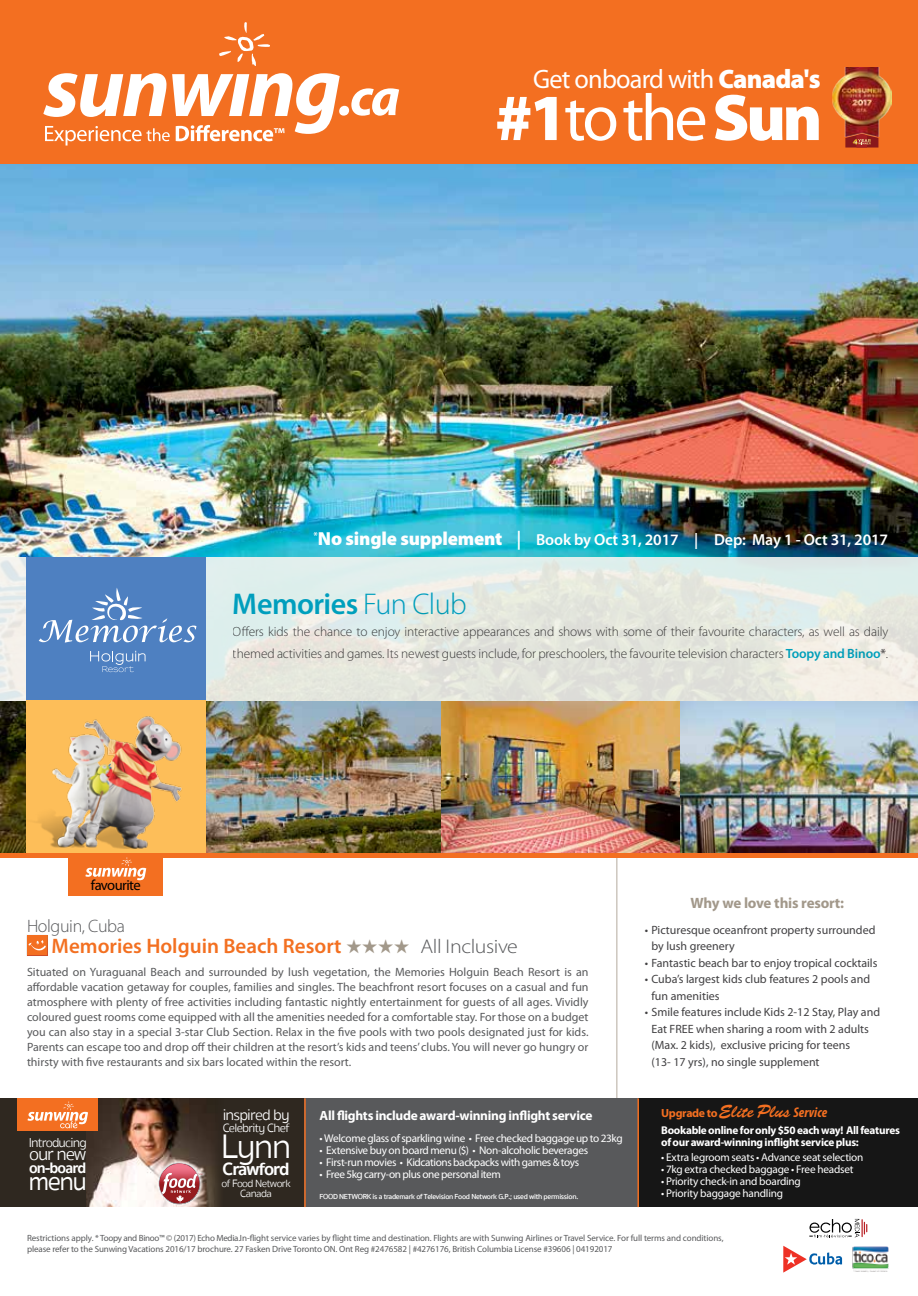
<style>
.page{position:relative;width:918px;height:1296px;background:#fff}
.page>*{position:absolute;margin:0;border:0;box-sizing:border-box;transform-origin:0 0}
.t1{font:900 66.3px "Myriad Pro";color:#fff}
.t2{font:300 35.1px "Sukhumvit Set";color:#fff}
.t3{font:600 30.15px "Myriad Pro";letter-spacing:-.02em;color:#00aace}
.t4{font:26.85px "Myriad Pro";letter-spacing:-.03em;color:#fff}
.t5{font:26.25px "Sukhumvit Set Text";color:#fff}
.t6{font:600 21px "Myriad Pro";color:#f37021}
.t7{font:300 18.45px "Sukhumvit Set";letter-spacing:-.06em;color:#fff}
.t8{font:700 18.3px "Sukhumvit Set";letter-spacing:-.05em;color:#fff}
.t9{font:300 18px "Myriad Pro";letter-spacing:-.02em;color:#58595b}
.t10{font:600 16.05px "Myriad Pro";letter-spacing:-.01em;color:#fff}
.t11{font:300 15.6px "Sukhumvit Set";letter-spacing:-.05em;color:#fff}
.t12{font:700 15.6px "Sukhumvit Set";letter-spacing:-.05em;color:#fff}
.t13{font:700 15px "Myriad Pro";letter-spacing:-.015em;color:#a2988a}
.t14{font:14.7px "Myriad Pro";letter-spacing:-.04em;color:#000}
.t15{font:300 13.35px/21.8px "Myriad Pro";letter-spacing:-.01em;color:#414042}
.t16{font:700 13.35px "Myriad Pro";letter-spacing:-.02em;color:#fff}
.t17{font:300 13.35px "Sukhumvit Set";letter-spacing:-.06em;color:#fff}
.t18{font:300 12.3px "Sukhumvit Set";letter-spacing:-.05em;color:#fff}
.t19{font:12px/15px "Myriad Pro";color:#58595b;text-align:justify}
.t20{font:12px/16.5px "Myriad Pro";color:#414042}
.t21{font:700 11.85px "Myriad Pro";letter-spacing:-.03em;color:#f36f21}
.t22{font:11.25px "Myriad Pro";letter-spacing:-.025em;color:#fff}
.t23{font:700 11.25px/12px "Myriad Pro";letter-spacing:-.025em;color:#fff}
.t24{font:300 10.8px/9.9px "Sukhumvit Set";letter-spacing:-.05em;color:#fff;text-align:center}
.t25{font:9px/10.5px "Myriad Pro";letter-spacing:-.01em;color:#58595b}
.t26{font:600 7.5px "Sukhumvit Set";letter-spacing:-.04em;color:#fff}
.s1{font-weight:900}
.s2{font-weight:400}
.s3{font-weight:900;font-size:18.9px}
.s4{font-size:18.9px}
.s5{font-weight:300}
.s6{font-weight:600;color:#00aace}
.s7{color:#a2988a}
.s8{font-weight:300;font-size:19.95px;color:#58595b}
.s9{font-family:"Brush Script Std";font-weight:400;font-size:17.85px}
.s10{font-style:italic;font-stretch:condensed;font-size:14.1px}
</style>
<div class="page">
<img style="left:0;top:164px;width:918px;height:394px">
<svg style="left:0;top:558px;width:918px;height:144px;background:#e4e8e2"></svg>
<img style="left:0;top:702px;width:442px;height:151px">
<img style="left:680px;top:702px;width:238px;height:151px">
<hr style="left:617px;top:856px;width:1px;height:272px;background:#b4aa9e">
<div style="left:26px;top:934px;width:22px;height:23px;background:#ce4d27"></div>
<div style="left:27px;top:935px;width:20px;height:20px;background:#f36f21"></div>
<svg style="left:28px;top:940px;width:18px;height:11px"></svg>
<div style="left:26px;top:700px;width:180px;height:153px;background:#fdbe59"></div>
<div style="left:26px;top:557px;width:180px;height:143px;background:#4e80c1"></div>
<img style="left:20px;top:701px;width:162px;height:148px">
<div style="left:0;top:0;width:918px;height:164px;background:#f36f21"></div>
<svg style="left:219px;top:22px;width:51px;height:44px"></svg>
<div style="left:339px;top:106px;width:10px;height:10px;background:#fff;border-radius:50%"></div>
<svg style="left:351px;top:88px;width:48px;height:28px"></svg>
<svg style="left:43px;top:73px;width:297px;height:73px"></svg>
<svg style="left:783px;top:1246px;width:59px;height:27px"></svg>
<img style="left:852px;top:1247px;width:37px;height:25px">
<svg style="left:809px;top:1219px;width:58px;height:19px"></svg>
<img style="left:833px;top:67px;width:58px;height:69px">
<svg style="left:845px;top:134px;width:33px;height:14px"></svg>
<div style="left:0;top:853px;width:918px;height:5px;background:#f36f21"></div>
<div style="left:69px;top:854px;width:94px;height:41px;background:#f36f21"></div>
<svg style="left:85px;top:857px;width:61px;height:23px"></svg>
<svg style="left:39px;top:588px;width:157px;height:55px"></svg>
<svg style="left:90px;top:651px;width:56px;height:21px"></svg>
<img style="left:442px;top:702px;width:238px;height:151px">
<div style="left:0;top:1098px;width:306px;height:109px;background:#2f2820"></div>
<div style="left:305px;top:1098px;width:613px;height:109px;background:#58595b"></div>
<hr style="left:304px;top:1098px;width:2px;height:109px;background:#f36f21">
<div style="left:638px;top:1098px;width:280px;height:109px;background:#161616"></div>
<hr style="left:637px;top:1098px;width:2px;height:109px;background:#f36f21">
<img style="left:87px;top:1098px;width:132px;height:109px">
<div style="left:17px;top:1098px;width:81px;height:33px;background:#f36f21"></div>
<svg style="left:27px;top:1101px;width:61px;height:27px"></svg>
<div style="left:156px;top:1160px;width:50px;height:47px;background:#fff;opacity:.75"></div>
<svg style="left:159px;top:1163px;width:40px;height:41px"></svg>
<svg style="left:160px;top:1164px;width:43px;height:39px;background:#c3777c"></svg>
<h3 class="t4" style="left:533px;top:63px;width:289px">Get onboard with <span class="s1">Canada's</span></h3>
<h1 class="t1" style="left:495px;top:80px;width:329px">#1<span class="s2">to the</span> Sun</h1>
<h3 class="t10" style="left:314px;top:530px;width:576px"><sup>*</sup><span class="s3">No single supplement</span> <span class="s4">|</span> Book by Oct 31, 2017 | Dep: May 1 - Oct 31, 2017</h3>
<p class="t14" style="left:91px;top:876px;width:51px">favourite</p>
<h3 class="t3" style="left:233px;top:585px;width:235px">Memories <span class="s5">Fun Club</span></h3>
<p class="t15" style="left:233px;top:621px;width:657px">Offers kids the chance to enjoy interactive appearances and shows with some of their favourite characters, as well as daily themed activities and games. Its newest guests include, for preschoolers, the favourite television characters <span class="s6">Toopy and Binoo</span><span class="s2">*</span>.</p>
<p class="t13" style="left:691px;top:893px;width:155px">Why we love this resort:</p>
<h3 class="t9" style="left:27px;top:916px;width:100px">Holguin, Cuba</h3>
<h3 class="t6" style="left:52px;top:932px;width:468px">Memories Holguin Beach Resort <span class="s7">★★★★</span> <span class="s8">All Inclusive</span></h3>
<p class="t19" style="left:27px;top:964px;width:563px">Situated on Yuraguanal Beach and surrounded by lush vegetation, the Memories Holguin Beach Resort is an affordable vacation getaway for couples, families and singles. The beachfront resort focuses on a casual and fun atmosphere with plenty of free activities including fantastic nightly entertainment for guests of all ages. Vividly coloured guest rooms come equipped with all the amenities needed for a comfortable stay. For those on a budget you can also stay in a special 3-star Club Section. Relax in the five pools with two pools designated just for kids.<br>Parents can escape too and drop off their children at the resort’s kids and teens’ clubs. You will never go hungry or thirsty with five restaurants and six bars located within the resort.</p>
<p class="t17" style="left:29px;top:1133px;width:60px">Introducing</p>
<h3 class="t7" style="left:29px;top:1141px;width:59px">our new</h3>
<h3 class="t12" style="left:29px;top:1156px;width:59px">on-board</h3>
<h3 class="t5" style="left:28px;top:1163px;width:60px">menu</h3>
<h3 class="t11" style="left:223px;top:1105px;width:68px">inspired by</h3>
<p class="t18" style="left:223px;top:1120px;width:68px">Celebrity Chef</p>
<h2 class="t2" style="left:221px;top:1122px;width:72px">Lynn</h2>
<h3 class="t8" style="left:223px;top:1155px;width:69px">Crawford</h3>
<p class="t24" style="left:221px;top:1179px;width:71px">of Food Network<br>Canada</p>
<p class="t16" style="left:320px;top:1107px;width:274px">All flights include award-winning inflight service</p>
<p class="t22" style="left:320px;top:1131px;width:305px">• Welcome glass of sparkling wine • Free checked baggage up to 23kg</p>
<p class="t22" style="left:320px;top:1143px;width:270px">• Extensive buy on board menu ($) • Non-alcoholic beverages</p>
<p class="t22" style="left:320px;top:1155px;width:261px">• First-run movies • Kidcations backpacks with games &amp; toys</p>
<p class="t22" style="left:320px;top:1168px;width:183px">• Free 5kg carry-on plus one personal item</p>
<p class="t26" style="left:320px;top:1191px;width:260px">FOOD NETWORK is a trademark of Television Food Network G.P.; used with permission.</p>
<p class="t20" style="left:651px;top:921px;width:226px;text-indent:-7px">• Picturesque oceanfront property surrounded by lush greenery</p>
<p class="t20" style="left:645px;top:954px;width:234px">• Fantastic beach bar to enjoy tropical cocktails</p>
<p class="t20" style="left:651px;top:971px;width:220px;text-indent:-7px">• Cuba’s largest kids club features 2 pools and fun amenities</p>
<p class="t20" style="left:651px;top:1004px;width:230px;text-indent:-7px">• Smile features include Kids 2-12 Stay, Play and Eat FREE when sharing a room with 2 adults (Max. 2 kids), exclusive pricing for teens<br>(13- 17 yrs), no single supplement</p>
<p class="t21" style="left:661px;top:1106px;width:168px">Upgrade to <span class="s9">Elite Plus</span> <span class="s10">Service</span></p>
<p class="t23" style="left:661px;top:1124px;width:240px">Bookable online for only $50 each way! All features of our award-winning inflight service plus:</p>
<p class="t22" style="left:661px;top:1150px;width:204px">• Extra legroom seats • Advance seat selection</p>
<p class="t22" style="left:661px;top:1162px;width:194px">• 7kg extra checked baggage • Free headset</p>
<p class="t22" style="left:661px;top:1174px;width:141px">• Priority check-in and boarding</p>
<p class="t22" style="left:661px;top:1186px;width:123px">• Priority baggage handling</p>
<p class="t25" style="left:27px;top:1233px;width:698px">Restrictions apply. * Toopy and Binoo™ © (2017) Echo Media.In-flight service varies by flight time and destination. Flights are with Sunwing Airlines or Travel Service. For full terms and conditions, please refer to the Sunwing Vacations 2016/17 brochure. 27 Fasken Drive Toronto ON. Ont Reg #2476582 | #4276176, British Columbia License #39606 | 04192017</p>
</div>
